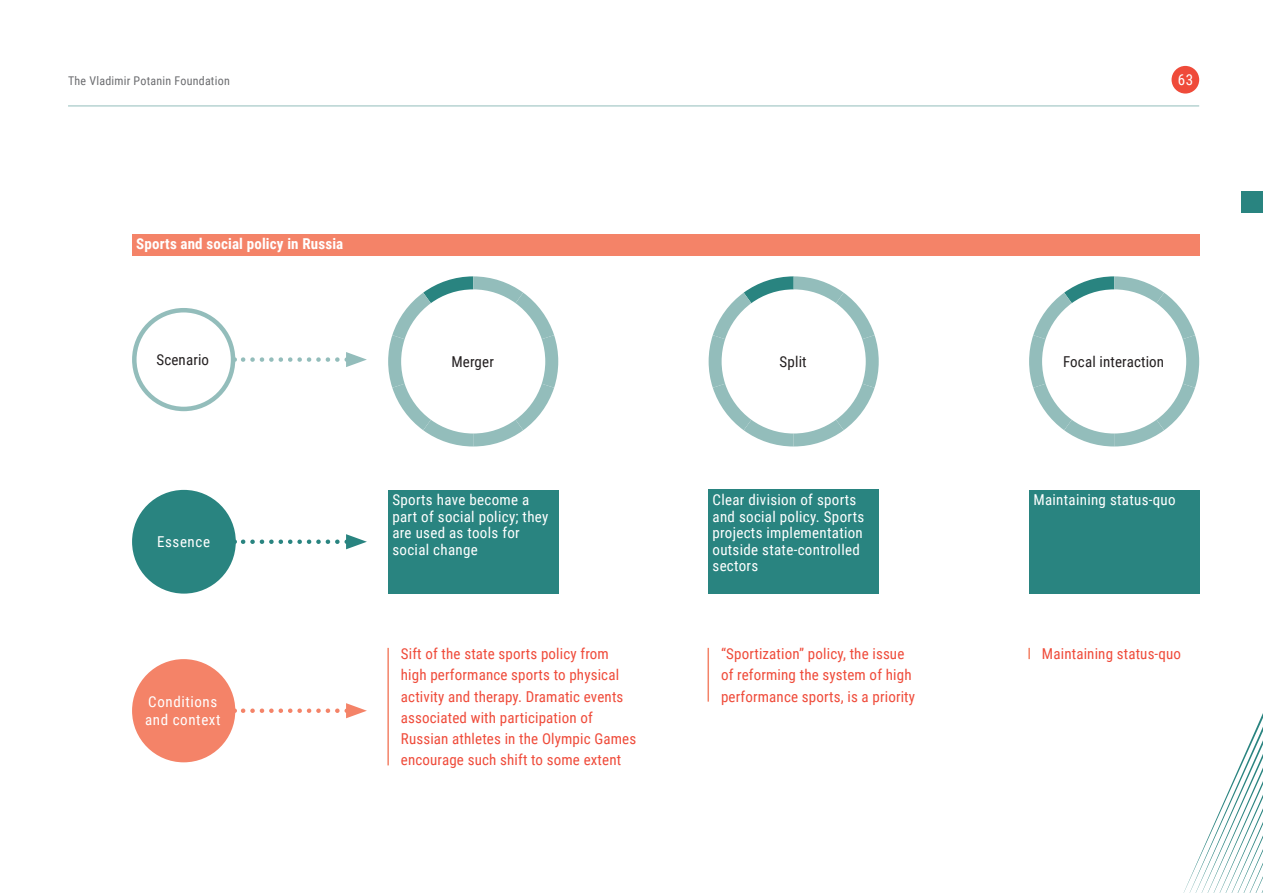
<style>
.page{position:relative;width:1263px;height:893px;background:#fff}
.page>*{position:absolute;margin:0;border:0;box-sizing:border-box;transform-origin:0 0}
.t1{font:15px/21.3px "Roboto Condensed";letter-spacing:.01em;color:#ef4b3a}
.t2{font:15px/16.5px "Roboto Condensed";letter-spacing:.02em;color:#fff}
.t3{font:15px "Roboto Condensed";letter-spacing:.01em;color:#231f20}
.t4{font:700 15px "Roboto Condensed";letter-spacing:.01em;color:#fff}
.t5{font:15px/18px "Roboto Condensed";letter-spacing:.04em;color:#fff}
.t6{font:12px "Roboto Condensed";letter-spacing:.02em;color:#6c6d70}
</style>
<div class="page">
<svg style="left:1183px;top:496px;width:80px;height:397px"></svg>
<hr style="left:68px;top:106px;width:1131px;height:1px;background:#93bdbb">
<div style="left:1171px;top:66px;width:28px;height:28px;background:#ef4b3a;border-radius:50%"></div>
<div style="left:1242px;top:191px;width:21px;height:22px;background:#298480"></div>
<div style="left:388px;top:490px;width:171px;height:104px;background:#298480"></div>
<div style="left:708px;top:490px;width:171px;height:104px;background:#298480"></div>
<div style="left:1029px;top:490px;width:170px;height:104px;background:#298480"></div>
<hr style="left:387px;top:648px;width:2px;height:117px;background:#f48368">
<hr style="left:707px;top:648px;width:2px;height:54px;background:#f48368">
<svg style="left:1028px;top:648px;width:2px;height:11px"></svg>
<svg style="left:388px;top:276px;width:170px;height:170px"></svg>
<svg style="left:709px;top:276px;width:170px;height:170px"></svg>
<svg style="left:1029px;top:276px;width:170px;height:170px"></svg>
<div style="left:132px;top:308px;width:103px;height:103px;border:4px solid #93bdbb;border-radius:50%"></div>
<div style="left:132px;top:490px;width:104px;height:104px;background:#298480;border-radius:50%"></div>
<div style="left:132px;top:659px;width:103px;height:103px;background:#f48368;border-radius:50%"></div>
<div style="left:132px;top:234px;width:1067px;height:21px;background:#f48368"></div>
<svg style="left:243px;top:352px;width:124px;height:15px"></svg>
<svg style="left:243px;top:534px;width:124px;height:15px"></svg>
<svg style="left:243px;top:703px;width:124px;height:15px"></svg>
<p class="t6" style="left:68px;top:72px;width:163px">The Vladimir Potanin Foundation</p>
<p class="t2" style="left:1178px;top:71px;width:17px">63</p>
<p class="t4" style="left:136px;top:233px;width:208px">Sports and social policy in Russia</p>
<p class="t3" style="left:156px;top:349px;width:54px">Scenario</p>
<p class="t3" style="left:451px;top:351px;width:44px">Merger</p>
<p class="t3" style="left:780px;top:351px;width:29px">Split</p>
<p class="t3" style="left:1063px;top:351px;width:103px">Focal interaction</p>
<p class="t5" style="left:157px;top:532px;width:54px">Essence</p>
<p class="t5" style="left:145px;top:692px;width:77px">Conditions and context</p>
<p class="t2" style="left:392px;top:491px;width:157px">Sports have become a part of social policy; they are used as tools for social change</p>
<p class="t2" style="left:712px;top:491px;width:153px">Clear division of sports and social policy. Sports projects implementation outside state-controlled sectors</p>
<p class="t2" style="left:1033px;top:491px;width:144px">Maintaining status-quo</p>
<p class="t1" style="left:401px;top:643px;width:237px">Sift of the state sports policy from high performance sports to physical activity and therapy. Dramatic events associated with participation of Russian athletes in the Olympic Games encourage such shift to some extent</p>
<p class="t1" style="left:721px;top:643px;width:196px">“Sportization” policy, the issue of reforming the system of high performance sports, is a priority</p>
<p class="t1" style="left:1042px;top:643px;width:141px">Maintaining status-quo</p>
</div>
